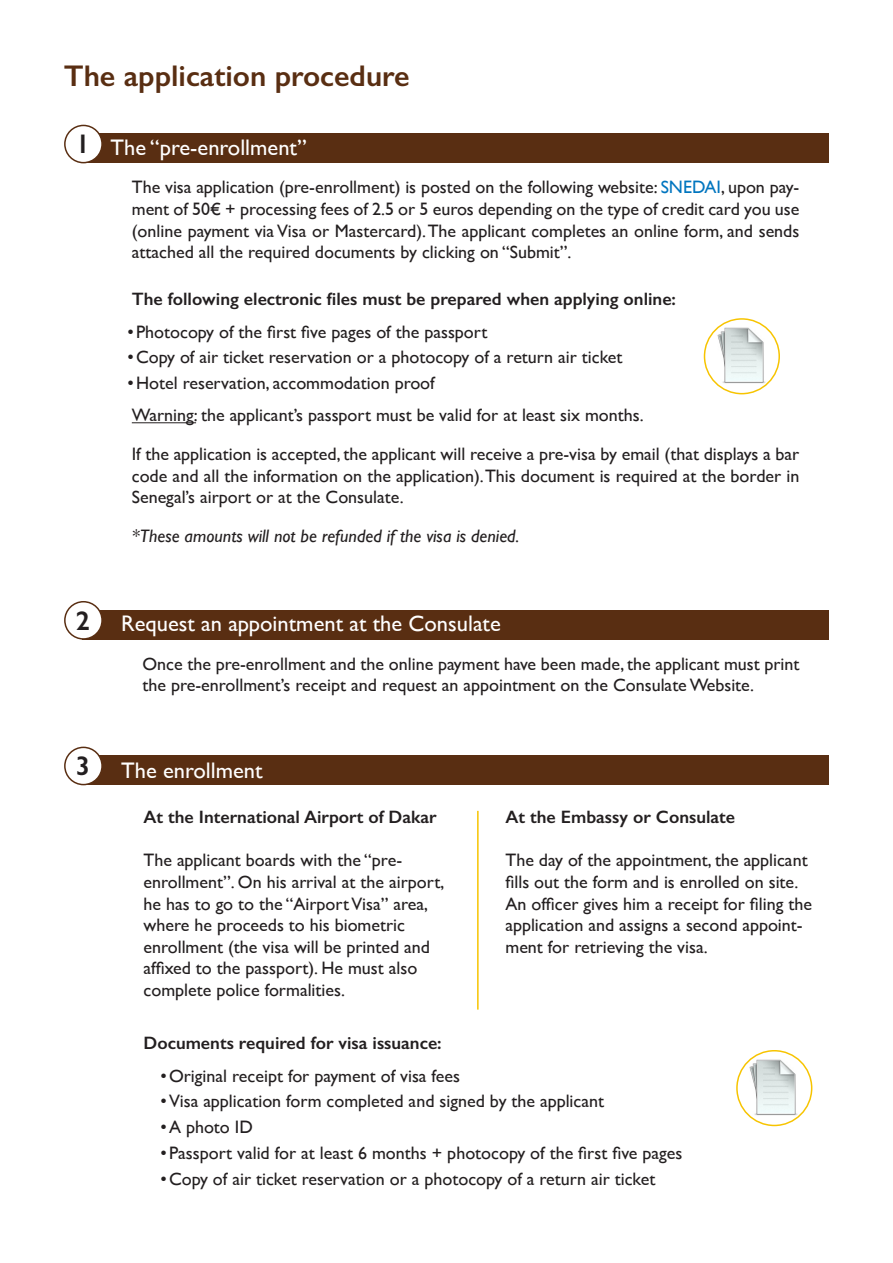
<style>
.page{position:relative;width:893px;height:1263px;background:#fff}
.page>*{position:absolute;margin:0;border:0;box-sizing:border-box;transform-origin:0 0}
.t1{font:600 30px "Gill Sans";color:#592e12}
.t2{font:600 27px "Gill Sans";color:#231f20}
.t3{font:22.5px "Gill Sans";color:#fff}
.t4{font:18px/21.6px "Gill Sans";color:#231f20}
.t5{font:600 18px "Gill Sans";color:#231f20}
.t6{font:italic 18px "Gill Sans";color:#231f20}
.s1{color:#0075bf}
.s2{font-weight:600;font-size:27px;color:#231f20}
</style>
<div class="page">
<div style="left:83px;top:755px;width:746px;height:30px;background:#592e12"></div>
<div style="left:83px;top:610px;width:746px;height:30px;background:#592e12"></div>
<div style="left:83px;top:133px;width:746px;height:30px;background:#592e12"></div>
<hr style="left:132px;top:422px;width:64px;height:1px;background:#231f20">
<div style="left:65px;top:125px;width:37px;height:38px;background:#fff;border-radius:50%"></div>
<div style="left:64px;top:125px;width:39px;height:38px;border:2px solid #592e12;border-radius:50%"></div>
<div style="left:65px;top:602px;width:37px;height:37px;background:#fff;border-radius:50%"></div>
<div style="left:64px;top:601px;width:39px;height:39px;border:2px solid #592e12;border-radius:50%"></div>
<div style="left:65px;top:747px;width:37px;height:37px;background:#fff;border-radius:50%"></div>
<div style="left:64px;top:747px;width:39px;height:38px;border:2px solid #592e12;border-radius:50%"></div>
<hr style="left:477px;top:811px;width:2px;height:198px;background:#f7c400">
<img style="left:717px;top:322px;width:61px;height:64px">
<div style="left:704px;top:318px;width:76px;height:76px;border:2px solid #f7c400;border-radius:50%"></div>
<img style="left:749px;top:1053px;width:61px;height:65px">
<div style="left:736px;top:1050px;width:76px;height:76px;border:2px solid #f7c400;border-radius:50%"></div>
<h1 class="t1" style="left:64px;top:58px;width:347px">The application procedure</h1>
<h2 class="t2" style="left:76px;top:128px;width:16px">1</h2>
<p class="t3" style="left:111px;top:134px;width:198px">The “pre-enrollment”</p>
<p class="t4" style="left:132px;top:176px;width:669px;text-align:justify">The visa application (pre-enrollment) is posted on the following website: <span class="s1">SNEDAI</span>, upon pay&shy;ment of 50€ + processing fees of 2.5 or 5 euros depending on the type of credit card you use (online payment via Visa or Mastercard). The applicant completes an online form, and sends attached all the required documents by clicking on “Submit”.</p>
<p class="t5" style="left:132px;top:288px;width:546px">The following electronic files must be prepared when applying online:</p>
<p class="t4" style="left:128px;top:320px;width:361px">•Photocopy of the first five pages of the passport</p>
<p class="t4" style="left:128px;top:346px;width:496px">•Copy of air ticket reservation or a photocopy of a return air ticket</p>
<p class="t4" style="left:128px;top:367px;width:518px;line-height:32.2px">•Hotel reservation, accommodation proof<br>Warning: the applicant’s passport must be valid for at least six months.</p>
<p class="t4" style="left:132px;top:443px;width:669px;text-align:justify">If the application is accepted, the applicant will receive a pre-visa by email (that displays a bar code and all the information on the application). This document is required at the border in Senegal’s airport or at the Consulate.</p>
<p class="t6" style="left:132px;top:525px;width:389px">*These amounts will not be refunded if the visa is denied.</p>
<h2 class="t2" style="left:76px;top:604px;width:16px">2</h2>
<p class="t3" style="left:121px;top:610px;width:381px">Request an appointment at the Consulate</p>
<p class="t4" style="left:142px;top:653px;width:658px">Once the pre-enrollment and the online payment have been made, the applicant must print the pre-enrollment’s receipt and request an appointment on the Consulate Website.</p>
<p class="t3" style="left:76px;top:757px;width:188px"><span class="s2">3</span> The enrollment</p>
<p class="t5" style="left:144px;top:806px;width:295px">At the International Airport of Dakar</p>
<p class="t4" style="left:144px;top:849px;width:302px">The applicant boards with the “pre&shy;enrollment”. On his arrival at the airport, he has to go to the “Airport Visa” area, where he proceeds to his biometric enrollment (the visa will be printed and affixed to the passport). He must also complete police formalities.</p>
<p class="t5" style="left:505px;top:806px;width:231px">At the Embassy or Consulate</p>
<p class="t4" style="left:505px;top:849px;width:308px">The day of the appointment, the applicant fills out the form and is enrolled on site.<br>An officer gives him a receipt for filing the application and assigns a second appoint&shy;ment for retrieving the visa.</p>
<p class="t5" style="left:144px;top:1032px;width:300px">Documents required for visa issuance:</p>
<p class="t4" style="left:161px;top:1064px;width:301px">•Original receipt for payment of visa fees</p>
<p class="t4" style="left:161px;top:1090px;width:445px">•Visa application form completed and signed by the applicant</p>
<p class="t4" style="left:161px;top:1116px;width:94px">•A photo ID</p>
<p class="t4" style="left:161px;top:1142px;width:523px">•Passport valid for at least 6 months + photocopy of the first five pages</p>
<p class="t4" style="left:161px;top:1168px;width:496px">•Copy of air ticket reservation or a photocopy of a return air ticket</p>
</div>
